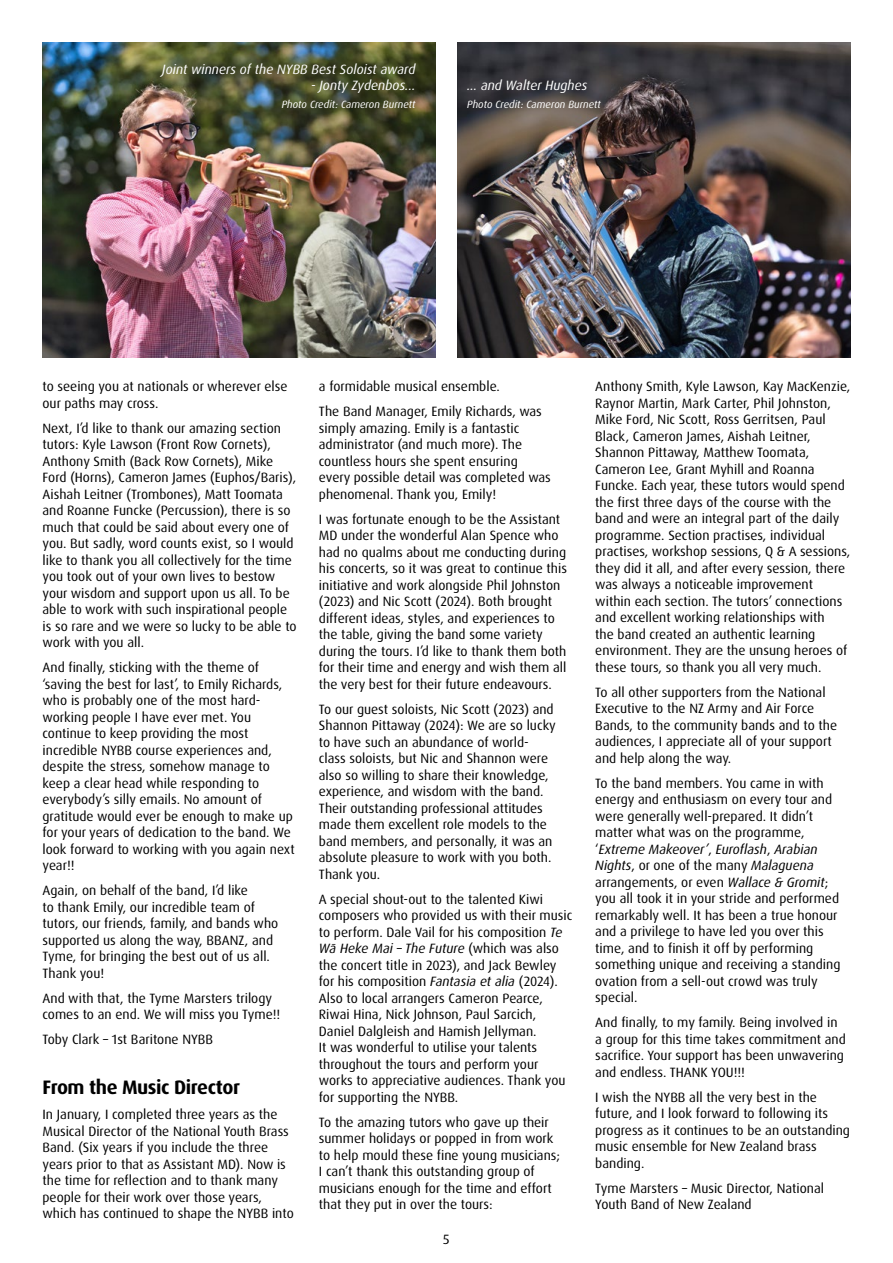
<style>
.page{position:relative;width:893px;height:1263px;background:#fff}
.page>*{position:absolute;margin:0;border:0;box-sizing:border-box;transform-origin:0 0}
.t1{font:700 19.5px "Dax Pro";letter-spacing:-.02em;color:#000}
.t2{font:13.5px/16.5px "Dax Pro";color:#000}
.t3{font:italic 13.5px "Dax Pro";color:#fff}
.t4{font:italic 10.5px "Dax Pro";color:#fff}
.s1{font-style:italic}
</style>
<div class="page">
<img style="left:43px;top:43px;width:393px;height:314px">
<img style="left:457px;top:43px;width:393px;height:314px">
<p class="t3" style="left:162px;top:60px;width:255px">Joint winners of the NYBB Best Soloist award</p>
<p class="t3" style="left:311px;top:77px;width:106px">- Jonty Zydenbos...</p>
<p class="t4" style="left:282px;top:98px;width:135px">Photo Credit: Cameron Burnett</p>
<p class="t4" style="left:467px;top:98px;width:135px">Photo Credit: Cameron Burnett</p>
<p class="t3" style="left:467px;top:77px;width:122px">... and Walter Hughes</p>
<p class="t2" style="left:43px;top:378px;width:247px">to seeing you at nationals or wherever else our paths may cross.</p>
<p class="t2" style="left:43px;top:420px;width:256px">Next, I’d like to thank our amazing section tutors: Kyle Lawson (Front Row Cornets), Anthony Smith (Back Row Cornets), Mike Ford (Horns), Cameron James (Euphos/Baris), Aishah Leitner (Trombones), Matt Toomata and Roanne Funcke (Percussion), there is so much that could be said about every one of you. But sadly, word counts exist, so I would like to thank you all collectively for the time you took out of your own lives to bestow your wisdom and support upon us all. To be able to work with such inspirational people is so rare and we were so lucky to be able to work with you all.</p>
<p class="t2" style="left:43px;top:659px;width:254px">And finally, sticking with the theme of ‘saving the best for last’, to Emily Richards, who is probably one of the most hard&shy;working people I have ever met. You continue to keep providing the most incredible NYBB course experiences and, despite the stress, somehow manage to keep a clear head while responding to everybody’s silly emails. No amount of gratitude would ever be enough to make up for your years of dedication to the band. We look forward to working with you again next year!!</p>
<p class="t2" style="left:43px;top:882px;width:237px">Again, on behalf of the band, I’d like<br>to thank Emily, our incredible team of tutors, our friends, family, and bands who supported us along the way, BBANZ, and Tyme, for bringing the best out of us all.<br>Thank you!</p>
<p class="t2" style="left:43px;top:990px;width:239px">And with that, the Tyme Marsters trilogy comes to an end. We will miss you Tyme!!</p>
<p class="t2" style="left:43px;top:1031px;width:172px">Toby Clark – 1st Baritone NYBB</p>
<h1 class="t1" style="left:43px;top:1075px;width:199px">From the Music Director</h1>
<p class="t2" style="left:43px;top:1106px;width:253px">In January, I completed three years as the Musical Director of the National Youth Brass Band. (Six years if you include the three years prior to that as Assistant MD). Now is the time for reflection and to thank many people for their work over those years, which has continued to shape the NYBB into</p>
<p class="t2" style="left:319px;top:374px;width:224px;line-height:25px">a formidable musical ensemble.<br>The Band Manager, Emily Richards, was</p>
<p class="t2" style="left:319px;top:420px;width:233px">simply amazing. Emily is a fantastic administrator (and much more). The countless hours she spent ensuring every possible detail was completed was phenomenal. Thank you, Emily!</p>
<p class="t2" style="left:319px;top:511px;width:250px">I was fortunate enough to be the Assistant MD under the wonderful Alan Spence who had no qualms about me conducting during his concerts, so it was great to continue this initiative and work alongside Phil Johnston (2023) and Nic Scott (2024). Both brought different ideas, styles, and experiences to the table, giving the band some variety during the tours. I’d like to thank them both for their time and energy and wish them all the very best for their future endeavours.</p>
<p class="t2" style="left:319px;top:701px;width:238px">To our guest soloists, Nic Scott (2023) and Shannon Pittaway (2024): We are so lucky to have such an abundance of world&shy;class soloists, but Nic and Shannon were also so willing to share their knowledge, experience, and wisdom with the band.<br>Their outstanding professional attitudes made them excellent role models to the band members, and personally, it was an absolute pleasure to work with you both.<br>Thank you.</p>
<p class="t2" style="left:319px;top:891px;width:255px">A special shout-out to the talented Kiwi composers who provided us with their music to perform. Dale Vail for his composition <span class="s1">Te Wā Heke Mai – The Future</span> (which was also the concert title in 2023), and Jack Bewley for his composition <span class="s1">Fantasia et alia</span> (2024).<br>Also to local arrangers Cameron Pearce, Riwai Hina, Nick Johnson, Paul Sarcich, Daniel Dalgleish and Hamish Jellyman.<br>It was wonderful to utilise your talents throughout the tours and perform your works to appreciative audiences. Thank you for supporting the NYBB.</p>
<p class="t2" style="left:319px;top:1114px;width:243px">To the amazing tutors who gave up their summer holidays or popped in from work to help mould these fine young musicians; I can’t thank this outstanding group of musicians enough for the time and effort that they put in over the tours:</p>
<p class="t2" style="left:443px;top:1231px;width:8px">5</p>
<p class="t2" style="left:595px;top:378px;width:257px">Anthony Smith, Kyle Lawson, Kay MacKenzie, Raynor Martin, Mark Carter, Phil Johnston, Mike Ford, Nic Scott, Ross Gerritsen, Paul Black, Cameron James, Aishah Leitner, Shannon Pittaway, Matthew Toomata, Cameron Lee, Grant Myhill and Roanna Funcke. Each year, these tutors would spend the first three days of the course with the band and were an integral part of the daily programme. Section practises, individual practises, workshop sessions, Q &amp; A sessions, they did it all, and after every session, there was always a noticeable improvement within each section. The tutors’ connections and excellent working relationships with<br>the band created an authentic learning environment. They are the unsung heroes of these tours, so thank you all very much.</p>
<p class="t2" style="left:595px;top:684px;width:243px">To all other supporters from the National Executive to the NZ Army and Air Force Bands, to the community bands and to the audiences, I appreciate all of your support and help along the way.</p>
<p class="t2" style="left:595px;top:775px;width:247px">To the band members. You came in with energy and enthusiasm on every tour and were generally well-prepared. It didn’t matter what was on the programme, ‘<span class="s1">Extreme Makeover’</span>, <span class="s1">Euroflash</span>, <span class="s1">Arabian Nights</span>, or one of the many <span class="s1">Malaguena </span>arrangements, or even <span class="s1">Wallace &amp; Gromit</span>; you all took it in your stride and performed remarkably well. It has been a true honour and a privilege to have led you over this time, and to finish it off by performing something unique and receiving a standing ovation from a sell-out crowd was truly special.</p>
<p class="t2" style="left:595px;top:1014px;width:252px">And finally, to my family. Being involved in a group for this time takes commitment and sacrifice. Your support has been unwavering and endless. THANK YOU!!!</p>
<p class="t2" style="left:595px;top:1089px;width:256px">I wish the NYBB all the very best in the future, and I look forward to following its progress as it continues to be an outstanding music ensemble for New Zealand brass banding.</p>
<p class="t2" style="left:595px;top:1180px;width:230px">Tyme Marsters – Music Director, National<br>Youth Band of New Zealand</p>
</div>
